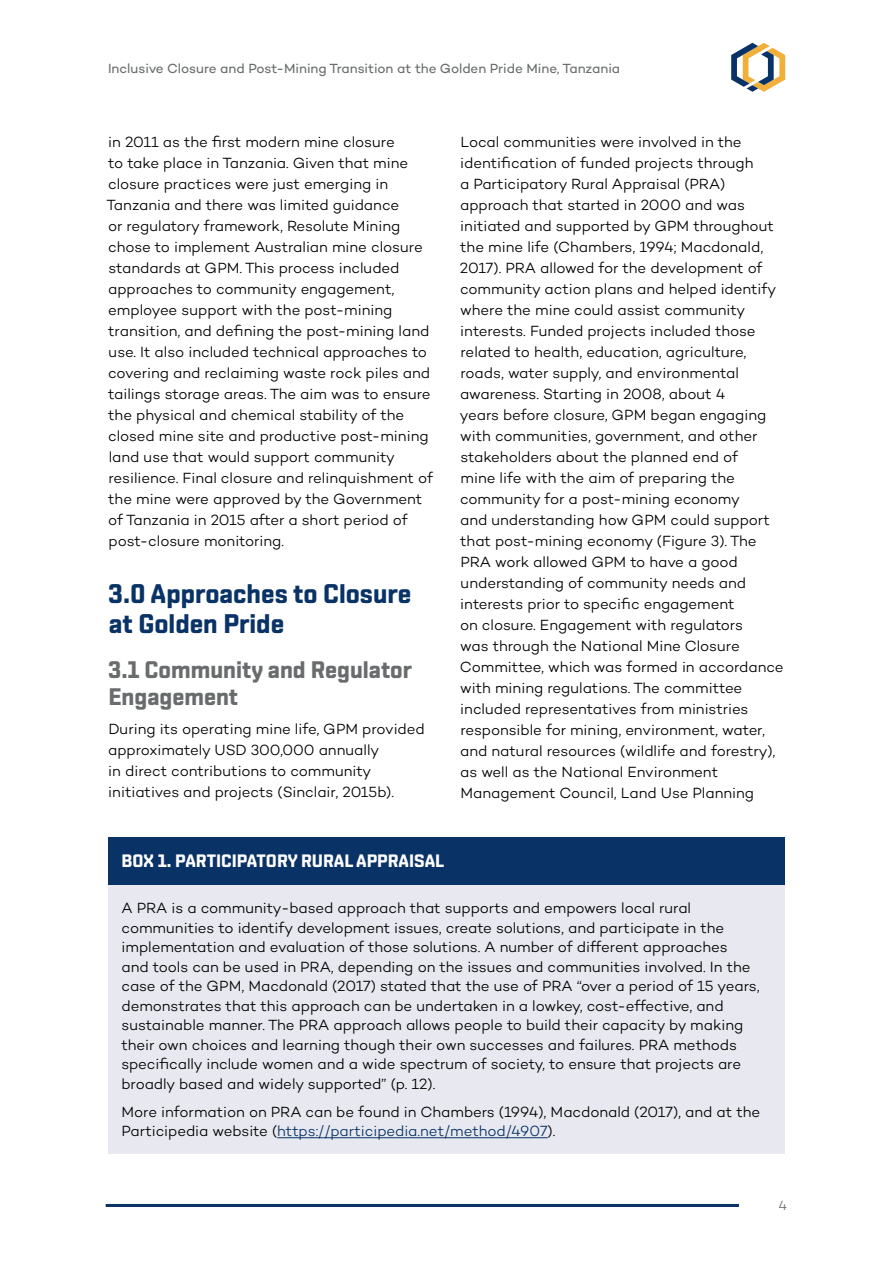
<style>
.page{position:relative;width:893px;height:1263px;background:#fff}
.page>*{position:absolute;margin:0;border:0;box-sizing:border-box;transform-origin:0 0}
.t1{font:700 27px/30px "Shentox";color:#093266}
.t2{font:700 24px/27px "Shentox";color:#696c6d}
.Box_H1{font:700 18px "Shentox";color:#fff}
.Box_Body_Text{font:300 15px/21px "Campton";letter-spacing:-.005em;color:#000}
.t3{font:13.5px "Campton";letter-spacing:-.005em;color:#696c6d}
.t4{font:300 13.5px "Campton";color:#696c6d}
.s1{color:#093266}
</style>
<div class="page">
<svg style="left:731px;top:43px;width:54px;height:49px"></svg>
<hr style="left:106px;top:1204px;width:633px;height:3px;background:#093266">
<div style="left:108px;top:837px;width:677px;height:47px;background:#093266"></div>
<div style="left:108px;top:885px;width:677px;height:221px;background:#e8e9f0"></div>
<div style="left:108px;top:1088px;width:677px;height:65px;background:#e8e9f0"></div>
<hr style="left:277px;top:1137px;width:271px;height:1px;background:#093266">
<p class="t3" style="left:108px;top:60px;width:514px">Inclusive Closure and Post-Mining Transition at the Golden Pride Mine, Tanzania</p>
<p class="Box_Body_Text" style="left:106px;top:131px;width:328px">in 2011 as the first modern mine closure<br>to take place in Tanzania. Given that mine closure practices were just emerging in Tanzania and there was limited guidance<br>or regulatory framework, Resolute Mining chose to implement Australian mine closure standards at GPM. This process included approaches to community engagement, employee support with the post-mining transition, and defining the post-mining land use. It also included technical approaches to covering and reclaiming waste rock piles and tailings storage areas. The aim was to ensure the physical and chemical stability of the closed mine site and productive post-mining land use that would support community resilience. Final closure and relinquishment of the mine were approved by the Government of Tanzania in 2015 after a short period of post-closure monitoring.</p>
<h1 class="t1" style="left:108px;top:579px;width:305px">3.0 Approaches to Closure at Golden Pride</h1>
<h2 class="t2" style="left:108px;top:657px;width:305px">3.1 Community and Regulator<br>Engagement</h2>
<p class="Box_Body_Text" style="left:108px;top:718px;width:318px">During its operating mine life, GPM provided approximately USD 300,000 annually<br>in direct contributions to community initiatives and projects (Sinclair, 2015b).</p>
<p class="Box_Body_Text" style="left:460px;top:131px;width:325px">Local communities were involved in the identification of funded projects through<br>a Participatory Rural Appraisal (PRA) approach that started in 2000 and was initiated and supported by GPM throughout the mine life (Chambers, 1994; Macdonald, 2017). PRA allowed for the development of community action plans and helped identify where the mine could assist community interests. Funded projects included those related to health, education, agriculture, roads, water supply, and environmental awareness. Starting in 2008, about 4<br>years before closure, GPM began engaging with communities, government, and other stakeholders about the planned end of<br>mine life with the aim of preparing the community for a post-mining economy<br>and understanding how GPM could support that post-mining economy (Figure 3). The PRA work allowed GPM to have a good understanding of community needs and interests prior to specific engagement<br>on closure. Engagement with regulators<br>was through the National Mine Closure Committee, which was formed in accordance with mining regulations. The committee included representatives from ministries responsible for mining, environment, water, and natural resources (wildlife and forestry), as well as the National Environment Management Council, Land Use Planning</p>
<p class="Box_H1" style="left:122px;top:850px;width:324px">BOX 1. PARTICIPATORY RURAL APPRAISAL</p>
<p class="Box_Body_Text" style="left:122px;top:898px;width:640px;line-height:19.5px">A PRA is a community-based approach that supports and empowers local rural communities to identify development issues, create solutions, and participate in the implementation and evaluation of those solutions. A number of different approaches<br>and tools can be used in PRA, depending on the issues and communities involved. In the case of the GPM, Macdonald (2017) stated that the use of PRA “over a period of 15 years, demonstrates that this approach can be undertaken in a lowkey, cost-effective, and sustainable manner. The PRA approach allows people to build their capacity by making their own choices and learning though their own successes and failures. PRA methods specifically include women and a wide spectrum of society, to ensure that projects are broadly based and widely supported” (p. 12).</p>
<p class="Box_Body_Text" style="left:122px;top:1101px;width:640px;line-height:19.5px">More information on PRA can be found in Chambers (1994), Macdonald (2017), and at the<br>Participedia website (<span class="s1">https://participedia.net/method/4907</span>).</p>
<p class="t4" style="left:778px;top:1197px;width:10px">4</p>
</div>
